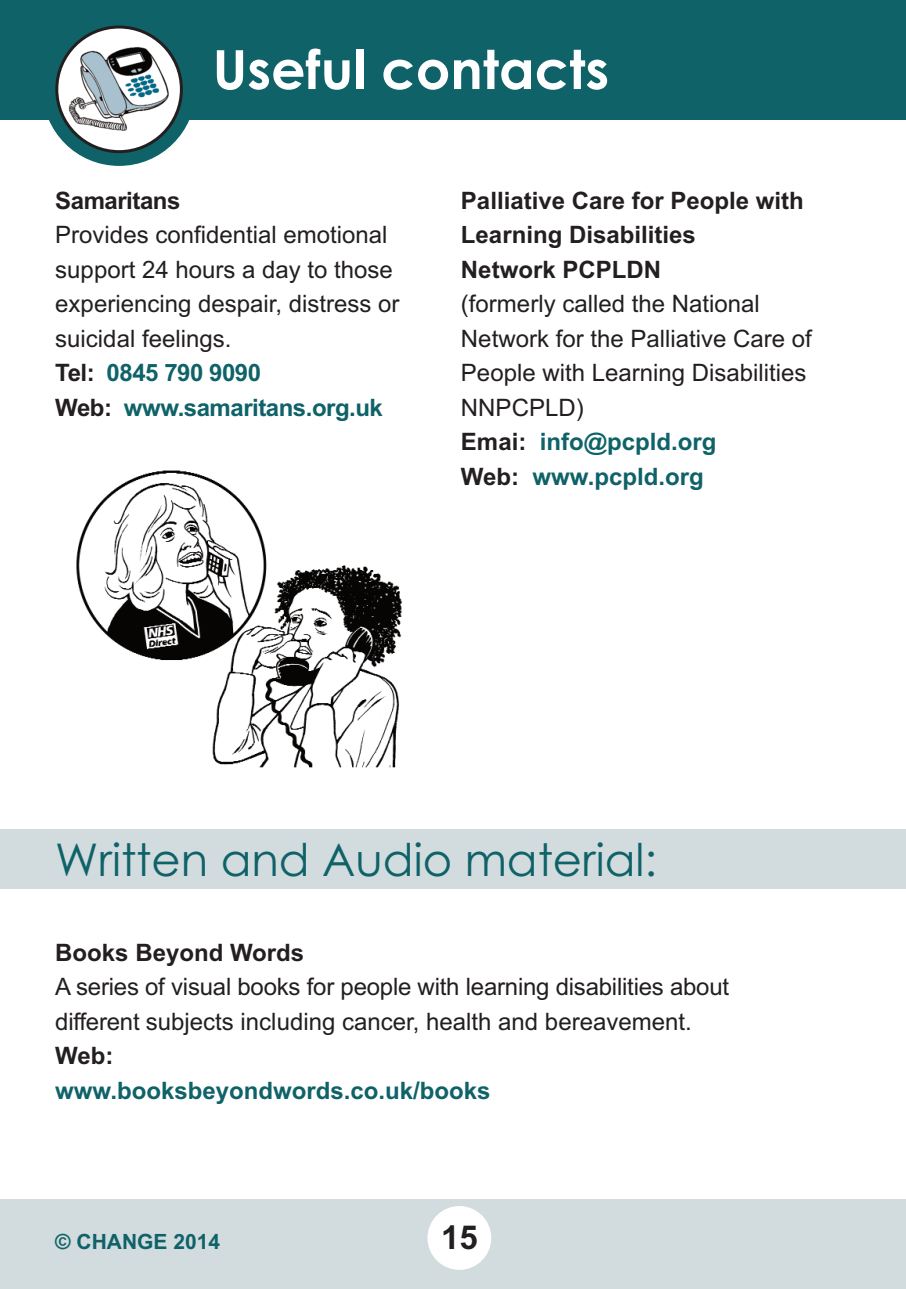
<style>
.page{position:relative;width:906px;height:1289px;background:#fff}
.page>*{position:absolute;margin:0;border:0;box-sizing:border-box;transform-origin:0 0}
.t1{font:700 54px "Century Gothic";color:#fff}
.t2{font:45px "Century Gothic";color:#0e6268}
.t3{font:700 33px "Arial";color:#231f20}
.t4{font:24px/34.5px "Arial";color:#231f20}
.t5{font:700 24px/34.5px "Arial";color:#231f20}
.t6{font:700 24px "Arial";color:#0e6268}
.t7{font:700 24px "Arial";letter-spacing:-.02em;color:#231f20}
.t8{font:700 21px "Arial";color:#0e6268}
.s1{font-weight:700}
.s2{font-weight:700;color:#0e6268}
</style>
<div class="page">
<div style="left:0;top:1199px;width:906px;height:89px;background:#d2dbde"></div>
<div style="left:427px;top:1205px;width:64px;height:64px;background:#fff;border-radius:50%"></div>
<div style="left:0;top:829px;width:906px;height:60px;background:#d2dbde"></div>
<div style="left:0;top:0;width:906px;height:119px;background:#0e6268"></div>
<div style="left:43px;top:13px;width:153px;height:153px;background:#0e6268;border-radius:50%"></div>
<svg style="left:55px;top:26px;width:128px;height:127px"></svg>
<img style="left:76px;top:470px;width:327px;height:298px">
<h1 class="t1" style="left:213px;top:39px;width:398px">Useful contacts</h1>
<p class="t7" style="left:55px;top:186px;width:127px">Samaritans</p>
<p class="t4" style="left:55px;top:217px;width:346px">Provides confidential emotional support 24 hours a day to those experiencing despair, distress or suicidal feelings.<br><span class="s1">Tel:</span> <span class="s2">0845 790 9090<br></span><span class="s1">Web:</span> <span class="s2">www.samaritans.org.uk</span></p>
<p class="t5" style="left:461px;top:183px;width:344px">Palliative Care for People with<br>Learning Disabilities<br>Network PCPLDN</p>
<p class="t4" style="left:461px;top:287px;width:352px">(formerly called the National<br>Network for the Palliative Care of<br>People with Learning Disabilities<br>NNPCPLD)<br><span class="s1">Emai:</span> <span class="s2">info@pcpld.org<br></span><span class="s1">Web:</span> <span class="s2">www.pcpld.org</span></p>
<h2 class="t2" style="left:55px;top:833px;width:603px">Written and Audio material:</h2>
<p class="t5" style="left:55px;top:935px;width:250px">Books Beyond Words</p>
<p class="t4" style="left:55px;top:969px;width:675px">A series of visual books for people with learning disabilities about different subjects including cancer, health and bereavement.</p>
<p class="t5" style="left:55px;top:1038px;width:60px">Web:</p>
<p class="t6" style="left:55px;top:1076px;width:437px">www.booksbeyondwords.co.uk/books</p>
<p class="t8" style="left:55px;top:1229px;width:166px">© CHANGE 2014</p>
<h3 class="t3" style="left:441px;top:1218px;width:38px">15</h3>
</div>
